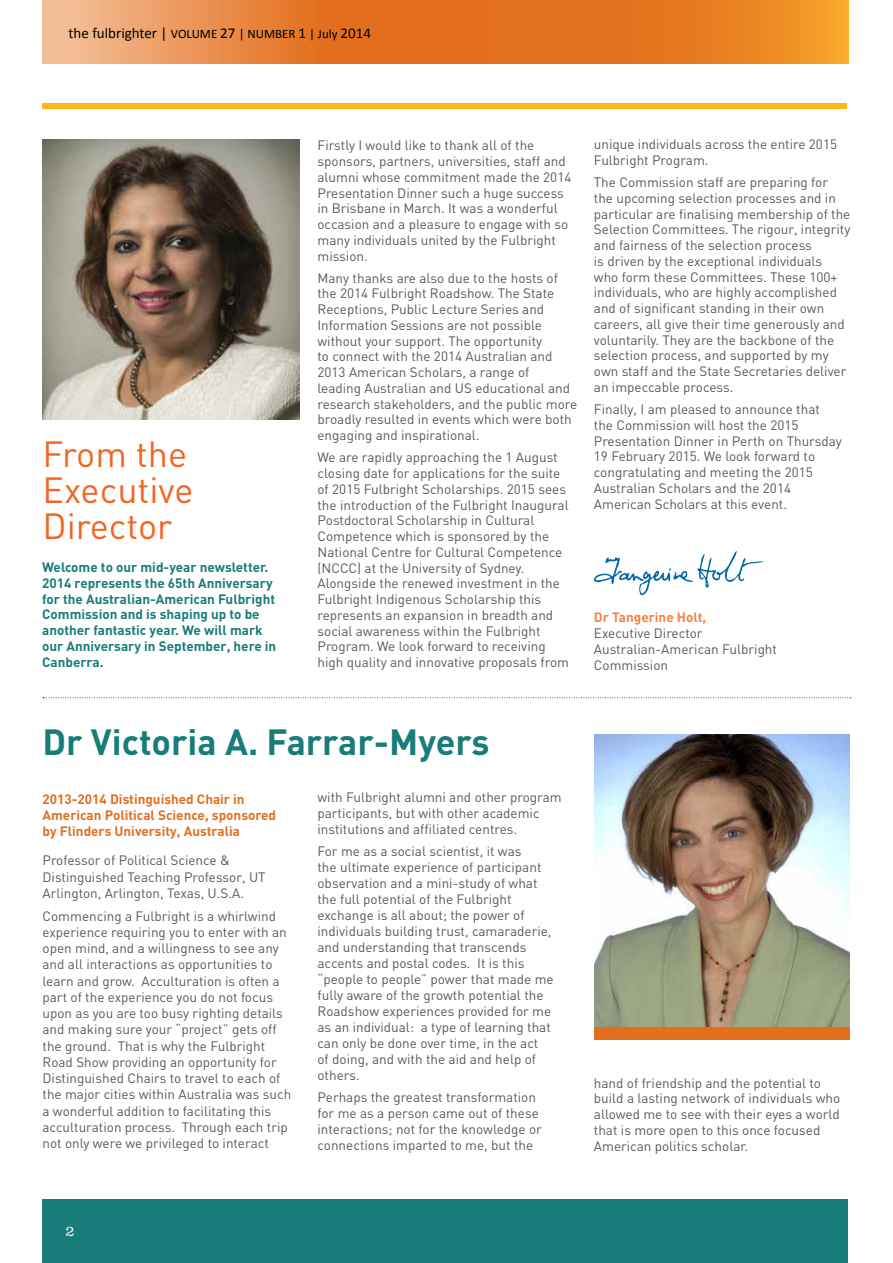
<style>
.page{position:relative;width:893px;height:1263px;background:#fff}
.page>*{position:absolute;margin:0;border:0;box-sizing:border-box;transform-origin:0 0}
.t1{font:36px/36px "DIN";color:#f26522}
.t2{font:700 36px "DIN";color:#187d79}
.t3{font:15px "Calibri";color:#000}
.t4{font:300 15px "Clarendon";color:#fff}
.t5{font:13.5px/15.8px "DIN";color:#58595b}
.t6{font:700 13.5px/15.8px "DIN";color:#187d79}
.t7{font:700 13.5px/16.2px "DIN";color:#e36f1e}
.t8{font:700 13.5px "DIN";color:#f58345}
.s1{font-size:12.9px}
</style>
<div class="page">
<svg style="left:43px;top:0;width:805px;height:64px;background:#e88435"></svg>
<div style="left:43px;top:1199px;width:805px;height:64px;background:#187d79"></div>
<div style="left:43px;top:103px;width:804px;height:6px;background:#fcb816"></div>
<img style="left:43px;top:139px;width:257px;height:281px">
<svg style="left:593px;top:551px;width:171px;height:44px"></svg>
<svg style="left:43px;top:697px;width:808px;height:1px"></svg>
<img style="left:594px;top:734px;width:255px;height:294px">
<div style="left:594px;top:1028px;width:255px;height:12px;background:#e36f1e"></div>
<p class="t3" style="left:69px;top:23px;width:304px">the fulbrighter | <span class="s1">VOLUME</span> 27 <span class="s1">| NUMBER</span> 1 <span class="s1">| July</span> 2014</p>
<h1 class="t1" style="left:43px;top:435px;width:152px">From the<br>Executive<br>Director</h1>
<p class="t6" style="left:42px;top:559px;width:236px">Welcome to our mid-year newsletter.<br>2014 represents the 65th Anniversary for the Australian-American Fulbright Commission and is shaping up to be another fantastic year. We will mark our Anniversary in September, here in Canberra.</p>
<p class="t5" style="left:317px;top:137px;width:255px">Firstly I would like to thank all of the sponsors, partners, universities, staff and alumni whose commitment made the 2014<br>Presentation Dinner such a huge success in Brisbane in March. It was a wonderful occasion and a pleasure to engage with so many individuals united by the Fulbright mission.</p>
<p class="t5" style="left:317px;top:270px;width:261px">Many thanks are also due to the hosts of the 2014 Fulbright Roadshow. The State Receptions, Public Lecture Series and Information Sessions are not possible without your support. The opportunity<br>to connect with the 2014 Australian and 2013 American Scholars, a range of<br>leading Australian and US educational and research stakeholders, and the public more broadly resulted in events which were both engaging and inspirational.</p>
<p class="t5" style="left:317px;top:449px;width:253px">We are rapidly approaching the 1 August closing date for applications for the suite of 2015 Fulbright Scholarships. 2015 sees the introduction of the Fulbright Inaugural Postdoctoral Scholarship in Cultural Competence which is sponsored by the National Centre for Cultural Competence (NCCC) at the University of Sydney.<br>Alongside the renewed investment in the Fulbright Indigenous Scholarship this represents an expansion in breadth and social awareness within the Fulbright Program. We look forward to receiving high quality and innovative proposals from</p>
<p class="t5" style="left:594px;top:136px;width:245px">unique individuals across the entire 2015<br>Fulbright Program.</p>
<p class="t5" style="left:594px;top:174px;width:258px">The Commission staff are preparing for the upcoming selection processes and in particular are finalising membership of the Selection Committees. The rigour, integrity and fairness of the selection process<br>is driven by the exceptional individuals<br>who form these Committees. These 100+ individuals, who are highly accomplished and of significant standing in their own careers, all give their time generously and voluntarily. They are the backbone of the selection process, and supported by my own staff and the State Secretaries deliver an impeccable process.</p>
<p class="t5" style="left:594px;top:401px;width:250px">Finally, I am pleased to announce that the Commission will host the 2015<br>Presentation Dinner in Perth on Thursday 19 February 2015. We look forward to congratulating and meeting the 2015<br>Australian Scholars and the 2014<br>American Scholars at this event.</p>
<p class="t8" style="left:594px;top:608px;width:114px">Dr Tangerine Holt,</p>
<p class="t5" style="left:594px;top:625px;width:185px">Executive Director<br>Australian-American Fulbright<br>Commission</p>
<h1 class="t2" style="left:43px;top:718px;width:449px">Dr Victoria A. Farrar-Myers</h1>
<p class="t7" style="left:43px;top:790px;width:235px">2013-2014 Distinguished Chair in<br>American Political Science, sponsored by Flinders University, Australia</p>
<p class="t5" style="left:43px;top:852px;width:225px;line-height:16.2px">Professor of Political Science &amp;<br>Distinguished Teaching Professor, UT<br>Arlington, Arlington, Texas, U.S.A.</p>
<p class="t5" style="left:43px;top:907px;width:250px;line-height:16.2px">Commencing a Fulbright is a whirlwind experience requiring you to enter with an open mind, and a willingness to see any and all interactions as opportunities to learn and grow. Acculturation is often a part of the experience you do not focus upon as you are too busy righting details and making sure your “project” gets off the ground. That is why the Fulbright Road Show providing an opportunity for Distinguished Chairs to travel to each of the major cities within Australia was such a wonderful addition to facilitating this acculturation process. Through each trip not only were we privileged to interact</p>
<p class="t5" style="left:317px;top:789px;width:246px">with Fulbright alumni and other program participants, but with other academic institutions and affiliated centres.</p>
<p class="t5" style="left:317px;top:843px;width:238px">For me as a social scientist, it was<br>the ultimate experience of participant observation and a mini-study of what the full potential of the Fulbright exchange is all about; the power of individuals building trust, camaraderie, and understanding that transcends accents and postal codes. It is this “people to people” power that made me fully aware of the growth potential the Roadshow experiences provided for me as an individual: a type of learning that can only be done over time, in the act<br>of doing, and with the aid and help of others.</p>
<p class="t5" style="left:317px;top:1089px;width:226px">Perhaps the greatest transformation for me as a person came out of these interactions; not for the knowledge or connections imparted to me, but the</p>
<p class="t5" style="left:594px;top:1074px;width:248px">hand of friendship and the potential to build a lasting network of individuals who allowed me to see with their eyes a world that is more open to this once focused American politics scholar.</p>
<p class="t4" style="left:65px;top:1222px;width:11px">2</p>
</div>
